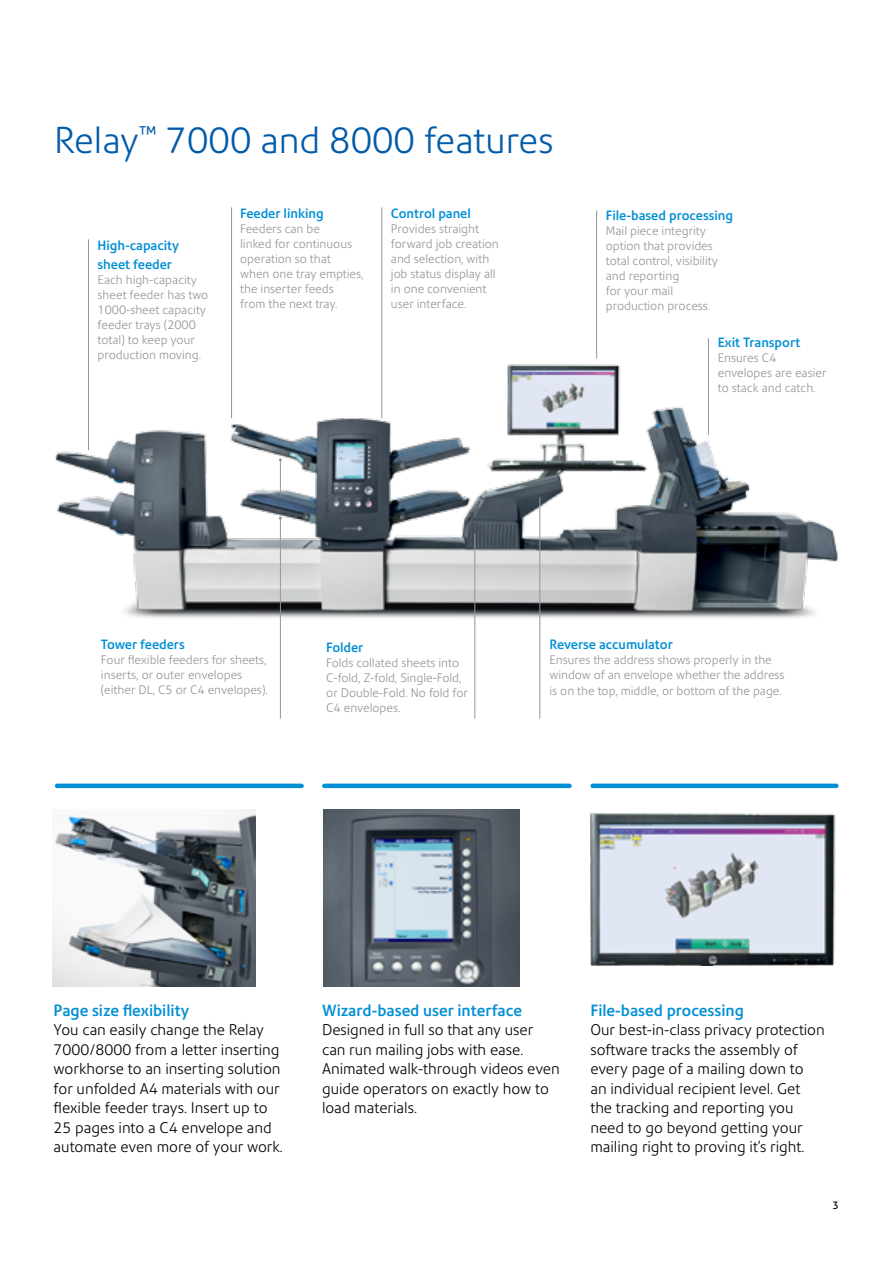
<style>
.page{position:relative;width:893px;height:1263px;background:#fff}
.page>*{position:absolute;margin:0;border:0;box-sizing:border-box;transform-origin:0 0}
.t1{font:300 36px "Precision Sans";color:#005baa}
.t2{font:500 15.75px "Precision Sans";color:#008fd5}
.t3{font:300 15px/19.5px "Precision Sans";color:#000}
.t4{font:500 13.05px/18.5px "Precision Sans";color:#008fd5}
.t5{font:300 12px/15px "Precision Sans";color:#939598}
.t6{font:10.5px "Precision Sans";color:#000}
</style>
<div class="page">
<img style="left:323px;top:809px;width:196px;height:177px">
<img style="left:53px;top:809px;width:203px;height:177px">
<img style="left:590px;top:813px;width:246px;height:152px">
<img style="left:55px;top:307px;width:783px;height:345px">
<hr style="left:57px;top:784px;width:245px;height:4px;background:#008fd5">
<hr style="left:324px;top:784px;width:245px;height:4px;background:#008fd5">
<hr style="left:593px;top:784px;width:243px;height:4px;background:#008fd5">
<hr style="left:231px;top:207px;width:1px;height:211px;background:#939598">
<hr style="left:381px;top:207px;width:1px;height:211px;background:#939598">
<hr style="left:708px;top:338px;width:1px;height:97px;background:#939598">
<hr style="left:280px;top:518px;width:1px;height:201px;background:#939598">
<hr style="left:474px;top:533px;width:1px;height:186px;background:#939598">
<hr style="left:539px;top:497px;width:1px;height:222px;background:#939598">
<hr style="left:280px;top:460px;width:1px;height:35px;background:#939598">
<hr style="left:596px;top:210px;width:1px;height:149px;background:#939598">
<hr style="left:88px;top:239px;width:1px;height:211px;background:#939598">
<h1 class="t1" style="left:54px;top:118px;width:501px">Relay<sup>™</sup> 7000 and 8000 features</h1>
<p class="t4" style="left:98px;top:236px;width:83px">High-capacity sheet feeder</p>
<p class="t5" style="left:98px;top:272px;width:112px">Each high-capacity sheet feeder has two<br>1000-sheet capacity feeder trays (2000 total) to keep your production moving.</p>
<p class="t4" style="left:240px;top:204px;width:85px">Feeder linking</p>
<p class="t5" style="left:240px;top:221px;width:125px">Feeders can be<br>linked for continuous operation so that<br>when one tray empties, the inserter feeds<br>from the next tray.</p>
<p class="t4" style="left:391px;top:204px;width:81px">Control panel</p>
<p class="t5" style="left:391px;top:221px;width:109px">Provides straight forward job creation and selection, with job status display all in one convenient user interface.</p>
<p class="t4" style="left:606px;top:207px;width:129px">File-based processing</p>
<p class="t5" style="left:606px;top:224px;width:114px">Mail piece integrity option that provides total control, visibility and reporting<br>for your mail production process.</p>
<p class="t4" style="left:718px;top:333px;width:84px">Exit Transport</p>
<p class="t5" style="left:718px;top:350px;width:110px">Ensures C4 envelopes are easier to stack and catch.</p>
<p class="t4" style="left:101px;top:635px;width:85px">Tower feeders</p>
<p class="t5" style="left:101px;top:652px;width:168px">Four flexible feeders for sheets, inserts, or outer envelopes (either DL, C5 or C4 envelopes).</p>
<p class="t4" style="left:326px;top:638px;width:39px">Folder</p>
<p class="t5" style="left:326px;top:655px;width:143px">Folds collated sheets into<br>C-fold, Z-fold, Single-Fold, or Double-Fold. No fold for<br>C4 envelopes.</p>
<p class="t4" style="left:549px;top:635px;width:125px">Reverse accumulator</p>
<p class="t5" style="left:549px;top:652px;width:237px">Ensures the address shows properly in the window of an envelope whether the address is on the top, middle, or bottom of the page.</p>
<h2 class="t2" style="left:54px;top:1000px;width:137px">Page size flexibility</h2>
<p class="t3" style="left:54px;top:1020px;width:231px">You can easily change the Relay 7000/8000 from a letter inserting workhorse to an inserting solution for unfolded A4 materials with our flexible feeder trays. Insert up to 25 pages into a C4 envelope and automate even more of your work.</p>
<h2 class="t2" style="left:322px;top:1000px;width:201px">Wizard-based user interface</h2>
<p class="t3" style="left:322px;top:1020px;width:239px">Designed in full so that any user can run mailing jobs with ease.<br>Animated walk-through videos even guide operators on exactly how to load materials.</p>
<h2 class="t2" style="left:590px;top:1000px;width:155px">File-based processing</h2>
<p class="t3" style="left:590px;top:1020px;width:236px">Our best-in-class privacy protection software tracks the assembly of every page of a mailing down to<br>an individual recipient level. Get the tracking and reporting you need to go beyond getting your mailing right to proving it’s right.</p>
<p class="t6" style="left:832px;top:1199px;width:8px">3</p>
</div>
